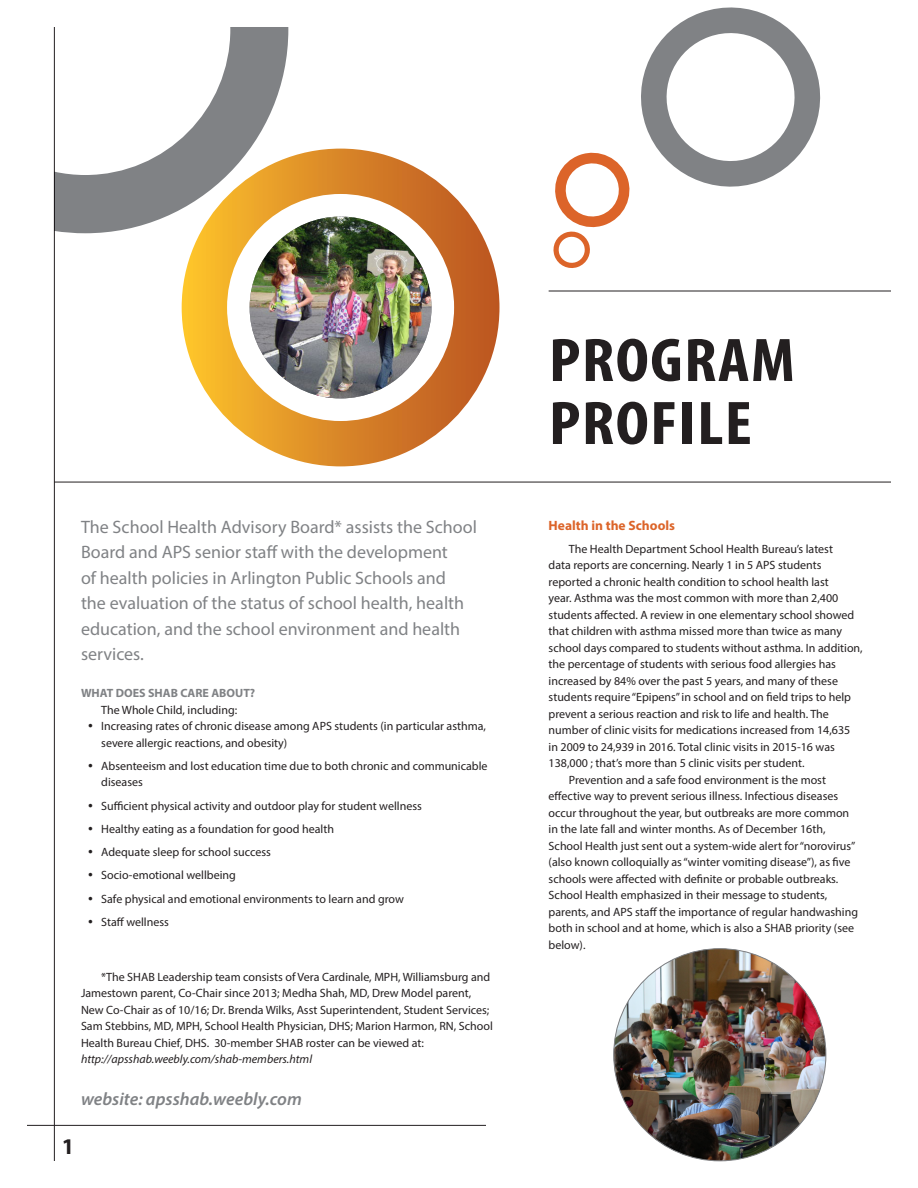
<style>
.page{position:relative;width:918px;height:1188px;background:#fff}
.page>*{position:absolute;margin:0;border:0;box-sizing:border-box;transform-origin:0 0}
.Header1{font:700 condensed 62.1px "Myriad Pro";letter-spacing:.02em;color:#231f20;scale:1.11 1}
.t1{font:700 22.5px "Myriad Pro";color:#231f20}
.grey_header{font:18px/25.5px "Myriad Pro";color:#808285}
.grey_header-2{font:italic 600 18px "Myriad Pro";color:#808285}
.color_header{font:700 13.5px "Myriad Pro";color:#dc6429}
.t2{font:12px/16.5px "Myriad Pro";color:#231f20}
.t3{font:italic 12px "Myriad Pro";color:#231f20}
.t4{font:700 12px "Myriad Pro";color:#808285}
</style>
<div class="page">
<hr style="left:549px;top:291px;width:342px;height:1px;background:#231f20">
<hr style="left:54px;top:482px;width:837px;height:1px;background:#231f20">
<hr style="left:27px;top:1125px;width:459px;height:1px;background:#231f20">
<hr style="left:54px;top:27px;width:1px;height:1134px;background:#231f20">
<svg style="left:182px;top:149px;width:318px;height:317px"></svg>
<img style="left:250px;top:217px;width:182px;height:181px;border-radius:91px">
<svg style="left:54px;top:27px;width:234px;height:206px"></svg>
<svg style="left:553px;top:7px;width:268px;height:261px"></svg>
<img style="left:614px;top:949px;width:212px;height:212px;border-radius:106px">
<p class="grey_header" style="left:81px;top:514px;width:397px">The School Health Advisory Board* assists the School Board and APS senior staff with the development<br>of health policies in Arlington Public Schools and<br>the evaluation of the status of school health, health education, and the school environment and health services.</p>
<p class="t4" style="left:81px;top:685px;width:176px">WHAT DOES SHAB CARE ABOUT?</p>
<p class="t2" style="left:101px;top:701px;width:138px">The Whole Child, including:</p>
<p class="t2" style="left:101px;top:718px;width:386px">Increasing rates of chronic disease among APS students (in particular asthma, severe allergic reactions, and obesity)</p>
<p class="t2" style="left:101px;top:758px;width:388px">Absenteeism and lost education time due to both chronic and communicable diseases</p>
<p class="t2" style="left:101px;top:797px;width:322px">Sufficient physical activity and outdoor play for student wellness</p>
<p class="t2" style="left:101px;top:821px;width:234px">Healthy eating as a foundation for good health</p>
<p class="t2" style="left:101px;top:844px;width:171px">Adequate sleep for school success</p>
<p class="t2" style="left:101px;top:867px;width:136px">Socio-emotional wellbeing</p>
<p class="t2" style="left:101px;top:890px;width:304px">Safe physical and emotional environments to learn and grow</p>
<p class="t2" style="left:101px;top:914px;width:69px">Staff wellness</p>
<p class="t2" style="left:81px;top:968px;width:413px;text-indent:20px">*The SHAB Leadership team consists of Vera Cardinale, MPH, Williamsburg and Jamestown parent, Co-Chair since 2013; Medha Shah, MD, Drew Model parent, New Co-Chair as of 10/16; Dr. Brenda Wilks, Asst Superintendent, Student Services; Sam Stebbins, MD, MPH, School Health Physician, DHS; Marion Harmon, RN, School Health Bureau Chief, DHS. 30-member SHAB roster can be viewed at:</p>
<p class="t3" style="left:81px;top:1052px;width:233px">http://apsshab.weebly.com/shab-members.html</p>
<p class="grey_header-2" style="left:81px;top:1088px;width:222px">website: apsshab.weebly.com</p>
<p class="t1" style="left:62px;top:1132px;width:14px">1</p>
<p class="Header1" style="left:549px;top:322px;width:223px">PROGRAM</p>
<p class="Header1" style="left:549px;top:385px;width:184px">PROFILE</p>
<p class="color_header" style="left:549px;top:516px;width:128px">Health in the Schools</p>
<p class="t2" style="left:549px;top:540px;width:316px;text-indent:20px">The Health Department School Health Bureau’s latest<br>data reports are concerning. Nearly 1 in 5 APS students reported a chronic health condition to school health last<br>year. Asthma was the most common with more than 2,400 students affected. A review in one elementary school showed that children with asthma missed more than twice as many school days compared to students without asthma. In addition, the percentage of students with serious food allergies has increased by 84% over the past 5 years, and many of these students require “Epipens” in school and on field trips to help prevent a serious reaction and risk to life and health. The number of clinic visits for medications increased from 14,635 in 2009 to 24,939 in 2016. Total clinic visits in 2015-16 was 138,000 ; that’s more than 5 clinic visits per student.</p>
<p class="t2" style="left:549px;top:771px;width:311px;text-indent:20px">Prevention and a safe food environment is the most effective way to prevent serious illness. Infectious diseases occur throughout the year, but outbreaks are more common in the late fall and winter months. As of December 16th, School Health just sent out a system-wide alert for “norovirus” (also known colloquially as “winter vomiting disease”), as five schools were affected with definite or probable outbreaks.<br>School Health emphasized in their message to students, parents, and APS staff the importance of regular handwashing both in school and at home, which is also a SHAB priority (see below).</p>
</div>
